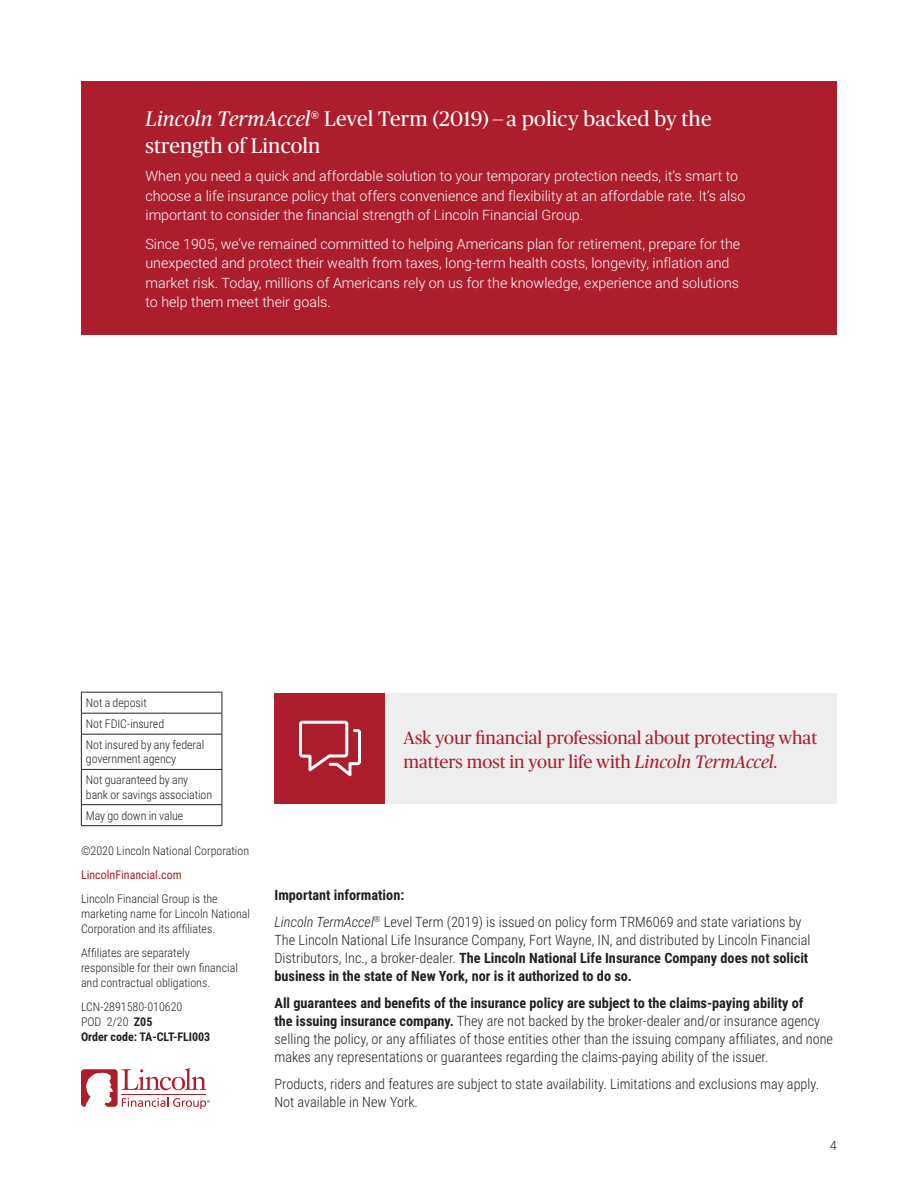
<style>
.page{position:relative;width:918px;height:1188px;background:#fff}
.page>*{position:absolute;margin:0;border:0;box-sizing:border-box;transform-origin:0 0}
.Subheader_1{font:21px/27px "Publico Headline";letter-spacing:.01em;color:#fff}
.CTA{font:18px/24px "Publico Headline";color:#ad1e2c}
.Disclosure_-_9_5_12{font:300 14.25px/18px "Roboto Condensed";color:#231f20}
.Body_Copy{font:300 14.25px/19.5px "Roboto";color:#fff}
.Disclosure_-_9_5_12-2{font:700 14.25px "Roboto Condensed";color:#231f20}
.t1{font:300 12.75px "Roboto";color:#231f20}
.Disclosure_-_8_10_Li{font:300 12px/15px "Roboto Condensed";color:#231f20}
.Bank_Box{font:300 12px/14.2px "Roboto Condensed";letter-spacing:-.005em;color:#231f20}
.Disclosure_-_8_10_Li-2{font:700 12px/15px "Roboto Condensed";color:#231f20}
.Disclosure_-_8_10_Li-3{font:12px "Roboto Condensed";color:#ad1e2c}
.s1{font-style:italic}
.s2{font-weight:300}
.s3{font-weight:700}
</style>
<div class="page">
<hr style="left:81px;top:692px;width:141px;height:1px;background:#231f20">
<svg style="left:81px;top:693px;width:1px;height:41px"></svg>
<svg style="left:222px;top:693px;width:1px;height:41px"></svg>
<hr style="left:81px;top:713px;width:141px;height:1px;background:#231f20">
<hr style="left:81px;top:735px;width:1px;height:34px;background:#231f20">
<hr style="left:222px;top:735px;width:1px;height:34px;background:#231f20">
<hr style="left:81px;top:734px;width:141px;height:1px;background:#231f20">
<hr style="left:81px;top:770px;width:1px;height:34px;background:#231f20">
<hr style="left:222px;top:770px;width:1px;height:34px;background:#231f20">
<hr style="left:81px;top:769px;width:141px;height:1px;background:#231f20">
<hr style="left:81px;top:804px;width:141px;height:1px;background:#231f20">
<svg style="left:81px;top:805px;width:1px;height:20px"></svg>
<svg style="left:222px;top:805px;width:1px;height:20px"></svg>
<hr style="left:81px;top:825px;width:141px;height:1px;background:#231f20">
<div style="left:274px;top:693px;width:112px;height:111px;background:#ad1e2c"></div>
<div style="left:386px;top:693px;width:451px;height:111px;background:#eeeeef"></div>
<svg style="left:299px;top:721px;width:62px;height:56px"></svg>
<div style="left:81px;top:81px;width:756px;height:254px;background:#ad1e2c"></div>
<svg style="left:81px;top:1068px;width:129px;height:41px"></svg>
<p class="Subheader_1" style="left:146px;top:104px;width:568px"><span class="s1">Lincoln TermAccel</span>® Level Term (2019) — a policy backed by the strength of Lincoln</p>
<p class="Body_Copy" style="left:146px;top:166px;width:601px">When you need a quick and affordable solution to your temporary protection needs, it’s smart to choose a life insurance policy that offers convenience and flexibility at an affordable rate. It’s also important to consider the financial strength of Lincoln Financial Group.</p>
<p class="Body_Copy" style="left:146px;top:233px;width:596px">Since 1905, we’ve remained committed to helping Americans plan for retirement, prepare for the unexpected and protect their wealth from taxes, long-term health costs, longevity, inflation and market risk. Today, millions of Americans rely on us for the knowledge, experience and solutions to help them meet their goals.</p>
<p class="Bank_Box" style="left:86px;top:695px;width:62px">Not a deposit</p>
<p class="Bank_Box" style="left:86px;top:716px;width:80px">Not FDIC-insured</p>
<p class="Bank_Box" style="left:86px;top:737px;width:120px">Not insured by any federal government agency</p>
<p class="Bank_Box" style="left:86px;top:773px;width:128px">Not guaranteed by any bank or savings association</p>
<p class="Bank_Box" style="left:86px;top:808px;width:99px">May go down in value</p>
<p class="Disclosure_-_8_10_Li" style="left:81px;top:843px;width:170px">©2020 Lincoln National Corporation</p>
<p class="Disclosure_-_8_10_Li-3" style="left:81px;top:867px;width:102px">LincolnFinancial.com</p>
<p class="Disclosure_-_8_10_Li" style="left:81px;top:891px;width:170px">Lincoln Financial Group is the marketing name for Lincoln National<br>Corporation and its affiliates.</p>
<p class="Disclosure_-_8_10_Li" style="left:81px;top:945px;width:158px">Affiliates are separately responsible for their own financial and contractual obligations.</p>
<p class="Disclosure_-_8_10_Li-2" style="left:81px;top:999px;width:131px"><span class="s2">LCN-2891580-010620<br>POD 2/20</span> Z05<br>Order code: TA-CLT-FLI003</p>
<p class="CTA" style="left:404px;top:724px;width:415px">Ask your financial professional about protecting what matters most in your life with <span class="s1">Lincoln TermAccel</span>.</p>
<p class="Disclosure_-_9_5_12-2" style="left:274px;top:885px;width:131px">Important information:</p>
<p class="Disclosure_-_9_5_12" style="left:274px;top:912px;width:537px"><span class="s1">Lincoln TermAccel</span><sup>®</sup> Level Term (2019) is issued on policy form TRM6069 and state variations by The Lincoln National Life Insurance Company, Fort Wayne, IN, and distributed by Lincoln Financial Distributors, Inc., a broker-dealer. <span class="s3">The Lincoln National Life Insurance Company does not solicit business in the state of New York, nor is it authorized to do so.</span></p>
<p class="Disclosure_-_9_5_12" style="left:274px;top:993px;width:560px"><span class="s3">All guarantees and benefits of the insurance policy are subject to the claims-paying ability of<br>the issuing insurance company.</span> They are not backed by the broker-dealer and/or insurance agency selling the policy, or any affiliates of those entities other than the issuing company affiliates, and none makes any representations or guarantees regarding the claims-paying ability of the issuer.</p>
<p class="Disclosure_-_9_5_12" style="left:274px;top:1074px;width:546px">Products, riders and features are subject to state availability. Limitations and exclusions may apply.<br>Not available in New York.</p>
<p class="t1" style="left:830px;top:1136px;width:9px">4</p>
</div>
